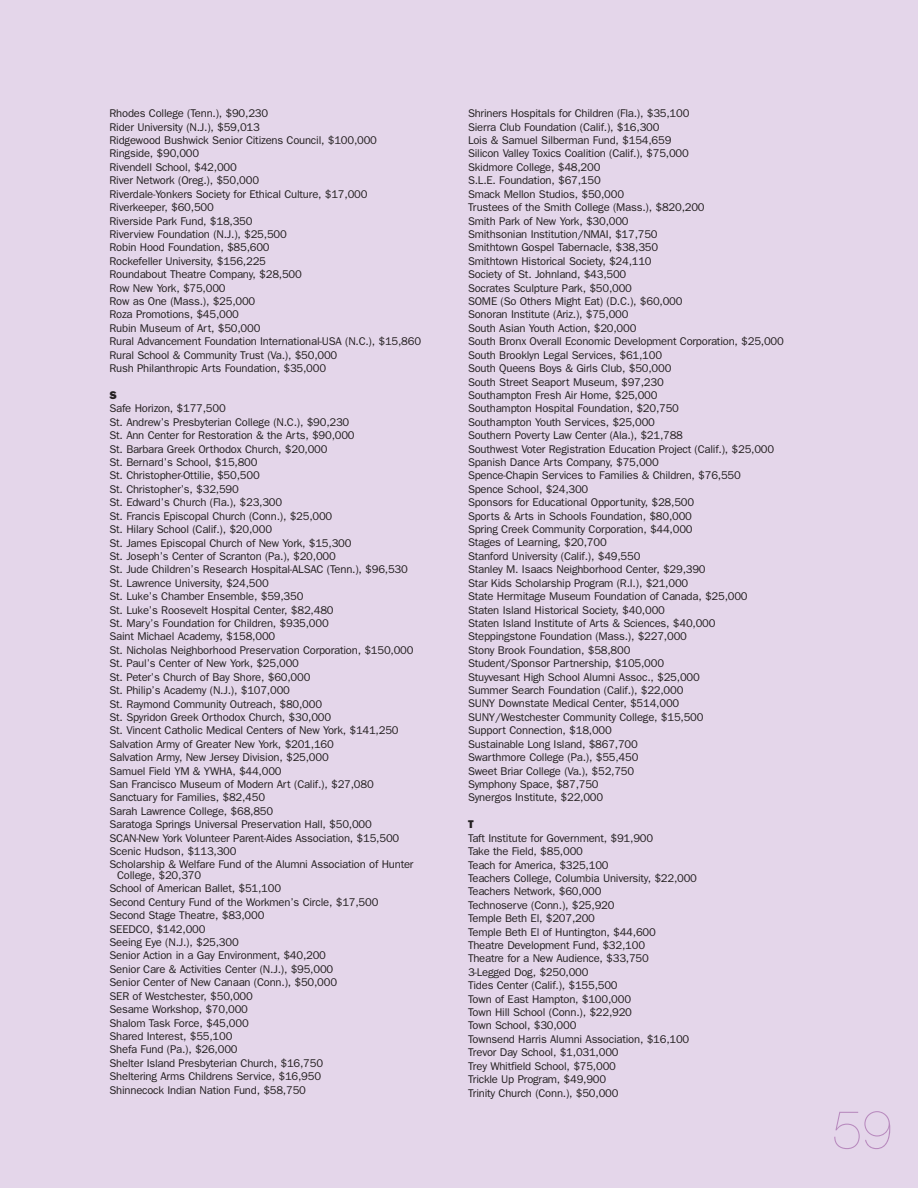
<style>
.page{position:relative;width:918px;height:1188px;background:#e4d6ea}
.page>*{position:absolute;margin:0;border:0;box-sizing:border-box;transform-origin:0 0}
.t1{font:200 54px "Helvetica Neue";color:#b88abe}
.t2{font:11.25px/13.4px "Franklin Gothic";letter-spacing:-.02em;color:#231f20}
.t3{font:800 11.25px "Franklin Gothic";color:#231f20}
</style>
<div class="page">
<p class="t2" style="left:110px;top:108px;width:313px">Rhodes College (Tenn.), $90,230<br>Rider University (N.J.), $59,013<br>Ridgewood Bushwick Senior Citizens Council, $100,000<br>Ringside, $90,000<br>Rivendell School, $42,000<br>River Network (Oreg.), $50,000<br>Riverdale-Yonkers Society for Ethical Culture, $17,000<br>Riverkeeper, $60,500<br>Riverside Park Fund, $18,350<br>Riverview Foundation (N.J.), $25,500<br>Robin Hood Foundation, $85,600<br>Rockefeller University, $156,225<br>Roundabout Theatre Company, $28,500<br>Row New York, $75,000<br>Row as One (Mass.), $25,000<br>Roza Promotions, $45,000<br>Rubin Museum of Art, $50,000<br>Rural Advancement Foundation International-USA (N.C.), $15,860<br>Rural School &amp; Community Trust (Va.), $50,000<br>Rush Philanthropic Arts Foundation, $35,000</p>
<p class="t3" style="left:110px;top:391px;width:9px">S</p>
<p class="t2" style="left:110px;top:403px;width:306px">Safe Horizon, $177,500<br>St. Andrew’s Presbyterian College (N.C.), $90,230<br>St. Ann Center for Restoration &amp; the Arts, $90,000<br>St. Barbara Greek Orthodox Church, $20,000<br>St. Bernard’s School, $15,800<br>St. Christopher-Ottilie, $50,500<br>St. Christopher’s, $32,590<br>St. Edward’s Church (Fla.), $23,300<br>St. Francis Episcopal Church (Conn.), $25,000<br>St. Hilary School (Calif.), $20,000<br>St. James Episcopal Church of New York, $15,300<br>St. Joseph’s Center of Scranton (Pa.), $20,000<br>St. Jude Children’s Research Hospital-ALSAC (Tenn.), $96,530<br>St. Lawrence University, $24,500<br>St. Luke’s Chamber Ensemble, $59,350<br>St. Luke’s Roosevelt Hospital Center, $82,480<br>St. Mary’s Foundation for Children, $935,000<br>Saint Michael Academy, $158,000<br>St. Nicholas Neighborhood Preservation Corporation, $150,000<br>St. Paul’s Center of New York, $25,000<br>St. Peter’s Church of Bay Shore, $60,000<br>St. Philip’s Academy (N.J.), $107,000<br>St. Raymond Community Outreach, $80,000<br>St. Spyridon Greek Orthodox Church, $30,000<br>St. Vincent Catholic Medical Centers of New York, $141,250<br>Salvation Army of Greater New York, $201,160<br>Salvation Army, New Jersey Division, $25,000<br>Samuel Field YM &amp; YWHA, $44,000<br>San Francisco Museum of Modern Art (Calif.), $27,080<br>Sanctuary for Families, $82,450<br>Sarah Lawrence College, $68,850<br>Saratoga Springs Universal Preservation Hall, $50,000<br>SCAN-New York Volunteer Parent-Aides Association, $15,500<br>Scenic Hudson, $113,300<br>Scholarship &amp; Welfare Fund of the Alumni Association of Hunter</p>
<p class="t2" style="left:110px;top:869px;width:270px;text-indent:8px">College, $20,370<br>School of American Ballet, $51,100<br>Second Century Fund of the Workmen’s Circle, $17,500<br>Second Stage Theatre, $83,000<br>SEEDCO, $142,000<br>Seeing Eye (N.J.), $25,300<br>Senior Action in a Gay Environment, $40,200<br>Senior Care &amp; Activities Center (N.J.), $95,000<br>Senior Center of New Canaan (Conn.), $50,000<br>SER of Westchester, $50,000<br>Sesame Workshop, $70,000<br>Shalom Task Force, $45,000<br>Shared Interest, $55,100<br>Shefa Fund (Pa.), $26,000<br>Shelter Island Presbyterian Church, $16,750<br>Sheltering Arms Childrens Service, $16,950<br>Shinnecock Indian Nation Fund, $58,750</p>
<p class="t2" style="left:468px;top:108px;width:317px">Shriners Hospitals for Children (Fla.), $35,100<br>Sierra Club Foundation (Calif.), $16,300<br>Lois &amp; Samuel Silberman Fund, $154,659<br>Silicon Valley Toxics Coalition (Calif.), $75,000<br>Skidmore College, $48,200<br>S.L.E. Foundation, $67,150<br>Smack Mellon Studios, $50,000<br>Trustees of the Smith College (Mass.), $820,200<br>Smith Park of New York, $30,000<br>Smithsonian Institution/NMAI, $17,750<br>Smithtown Gospel Tabernacle, $38,350<br>Smithtown Historical Society, $24,110<br>Society of St. Johnland, $43,500<br>Socrates Sculpture Park, $50,000<br>SOME (So Others Might Eat) (D.C.), $60,000<br>Sonoran Institute (Ariz.), $75,000<br>South Asian Youth Action, $20,000<br>South Bronx Overall Economic Development Corporation, $25,000<br>South Brooklyn Legal Services, $61,100<br>South Queens Boys &amp; Girls Club, $50,000<br>South Street Seaport Museum, $97,230<br>Southampton Fresh Air Home, $25,000<br>Southampton Hospital Foundation, $20,750<br>Southampton Youth Services, $25,000<br>Southern Poverty Law Center (Ala.), $21,788<br>Southwest Voter Registration Education Project (Calif.), $25,000<br>Spanish Dance Arts Company, $75,000<br>Spence-Chapin Services to Families &amp; Children, $76,550<br>Spence School, $24,300<br>Sponsors for Educational Opportunity, $28,500<br>Sports &amp; Arts in Schools Foundation, $80,000<br>Spring Creek Community Corporation, $44,000<br>Stages of Learning, $20,700<br>Stanford University (Calif.), $49,550<br>Stanley M. Isaacs Neighborhood Center, $29,390<br>Star Kids Scholarship Program (R.I.), $21,000<br>State Hermitage Museum Foundation of Canada, $25,000<br>Staten Island Historical Society, $40,000<br>Staten Island Institute of Arts &amp; Sciences, $40,000<br>Steppingstone Foundation (Mass.), $227,000<br>Stony Brook Foundation, $58,800<br>Student/Sponsor Partnership, $105,000<br>Stuyvesant High School Alumni Assoc., $25,000<br>Summer Search Foundation (Calif.), $22,000<br>SUNY Downstate Medical Center, $514,000<br>SUNY/Westchester Community College, $15,500<br>Support Connection, $18,000<br>Sustainable Long Island, $867,700<br>Swarthmore College (Pa.), $55,450<br>Sweet Briar College (Va.), $52,750<br>Symphony Space, $87,750<br>Synergos Institute, $22,000</p>
<p class="t3" style="left:468px;top:821px;width:7px">T</p>
<p class="t2" style="left:468px;top:832px;width:231px">Taft Institute for Government, $91,900<br>Take the Field, $85,000<br>Teach for America, $325,100<br>Teachers College, Columbia University, $22,000<br>Teachers Network, $60,000<br>Technoserve (Conn.), $25,920<br>Temple Beth El, $207,200<br>Temple Beth El of Huntington, $44,600<br>Theatre Development Fund, $32,100<br>Theatre for a New Audience, $33,750<br>3-Legged Dog, $250,000<br>Tides Center (Calif.), $155,500<br>Town of East Hampton, $100,000<br>Town Hill School (Conn.), $22,920<br>Town School, $30,000<br>Townsend Harris Alumni Association, $16,100<br>Trevor Day School, $1,031,000<br>Trey Whitfield School, $75,000<br>Trickle Up Program, $49,900<br>Trinity Church (Conn.), $50,000</p>
<h1 class="t1" style="left:832px;top:1110px;width:62px">59</h1>
</div>
